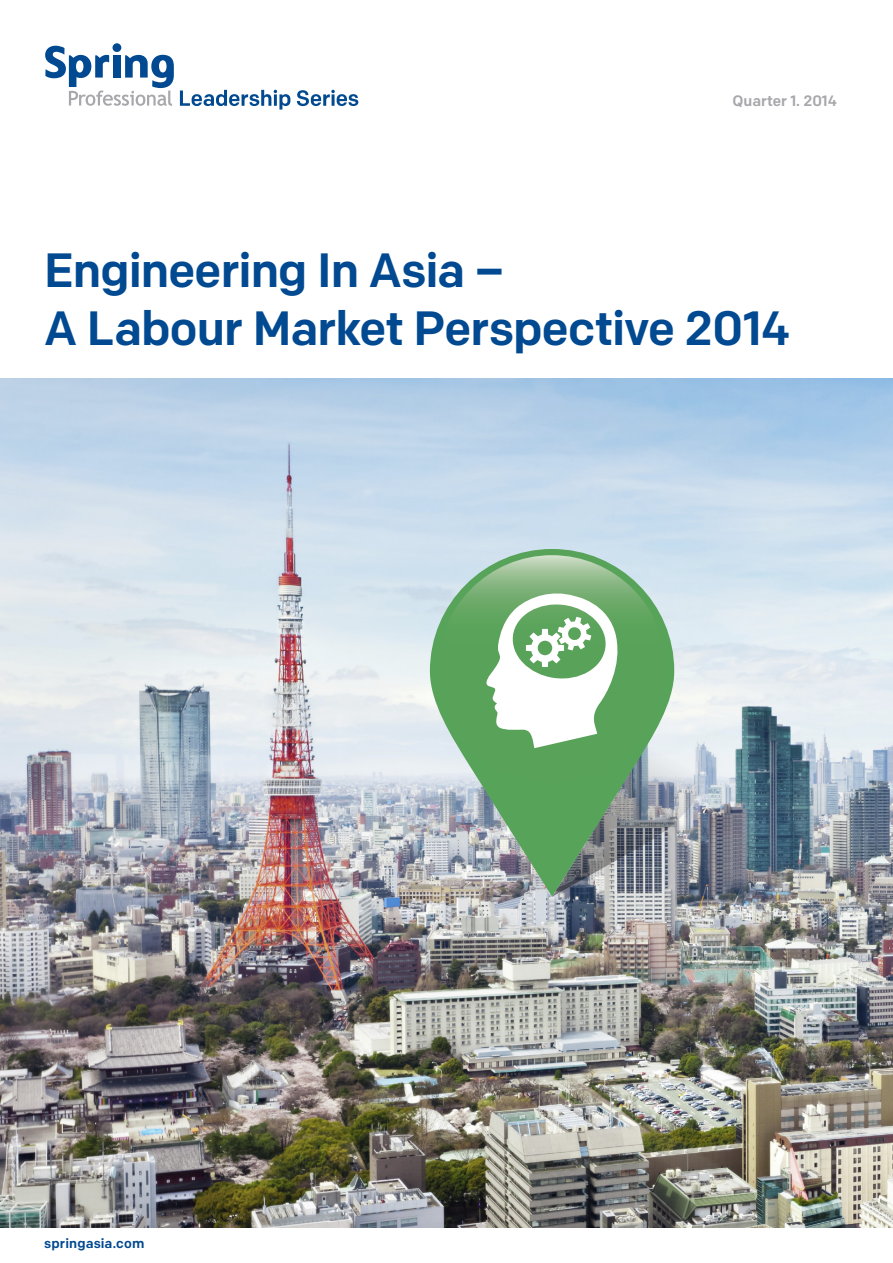
<style>
.page{position:relative;width:893px;height:1263px;background:#fff}
.page>*{position:absolute;margin:0;border:0;box-sizing:border-box;transform-origin:0 0}
.t1{font:500 48px "Colfax";letter-spacing:-.02em;color:#014990}
.t2{font:500 15px "Colfax";color:#a7a7ac}
.t3{font:500 13.5px "Colfax";letter-spacing:.01em;color:#014990}
</style>
<div class="page">
<img style="left:1px;top:378px;width:892px;height:850px">
<svg style="left:180px;top:90px;width:178px;height:20px"></svg>
<svg style="left:113px;top:43px;width:8px;height:9px"></svg>
<svg style="left:45px;top:46px;width:129px;height:60px"></svg>
<svg style="left:430px;top:549px;width:244px;height:348px;background:#b3c8c4"></svg>
<img style="left:438px;top:555px;width:228px;height:228px;border-radius:114px">
<svg style="left:485px;top:589px;width:222px;height:307px"></svg>
<p class="t2" style="left:732px;top:91px;width:106px">Quarter 1. 2014</p>
<p class="t1" style="left:44px;top:241px;width:462px">Engineering In Asia –</p>
<p class="t1" style="left:44px;top:299px;width:748px">A Labour Market Perspective 2014</p>
<p class="t3" style="left:44px;top:1234px;width:102px">springasia.com</p>
</div>
